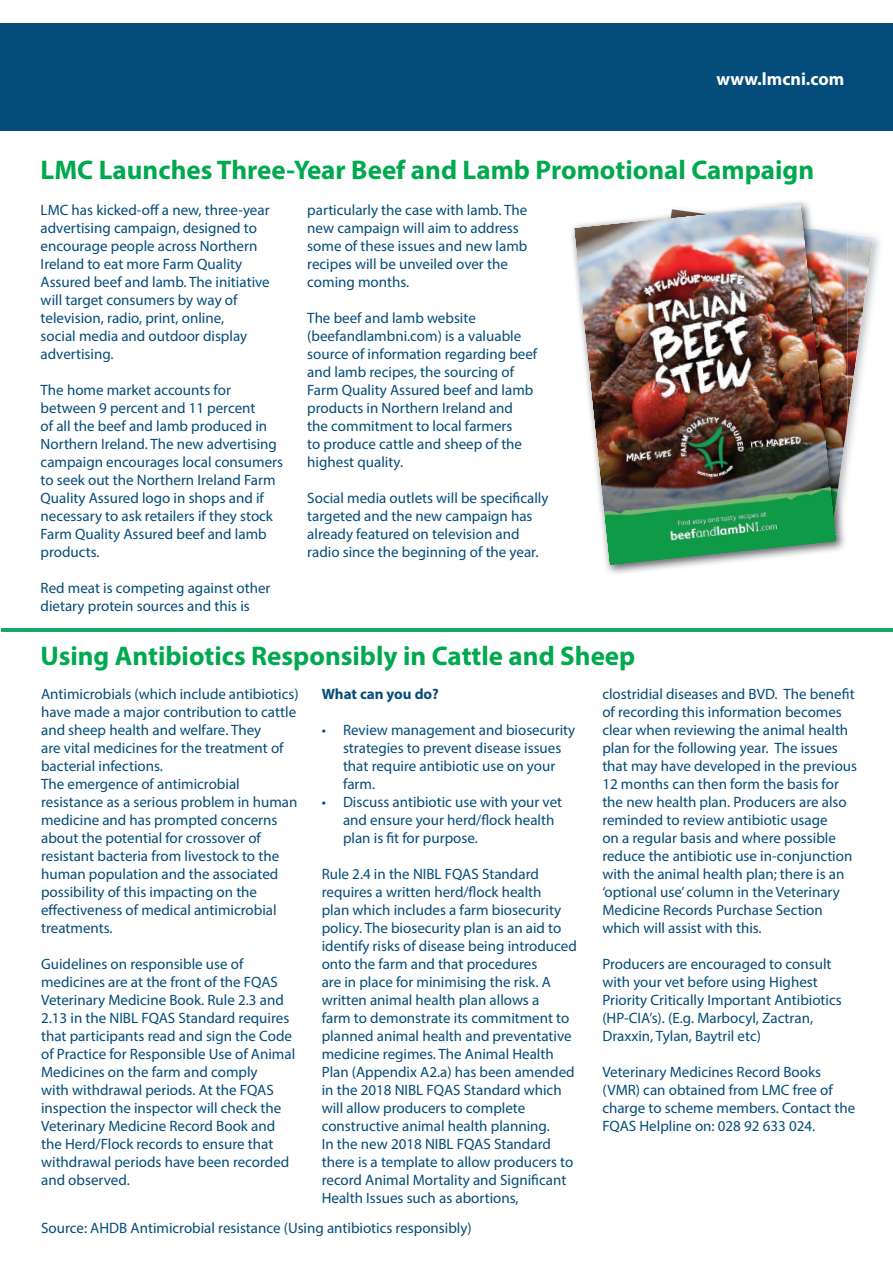
<style>
.page{position:relative;width:893px;height:1264px;background:#fff}
.page>*{position:absolute;margin:0;border:0;box-sizing:border-box;transform-origin:0 0}
.t1{font:700 27px "Myriad Pro";color:#00a94e}
.t2{font:700 18px "Myriad Pro";color:#fff}
.t3{font:15px/18px "Myriad Pro";color:#044c79}
.t4{font:700 15px "Myriad Pro";color:#044c79}
</style>
<div class="page">
<div style="left:0;top:24px;width:893px;height:107px;background:#044c79"></div>
<img style="left:847px;top:234px;width:26px;height:189px">
<img style="left:571px;top:201px;width:275px;height:373px">
<img style="left:836px;top:209px;width:11px;height:314px">
<img style="left:574px;top:204px;width:262px;height:361px">
<hr style="left:1px;top:628px;width:892px;height:3px;background:#13aa69">
<p class="t2" style="left:716px;top:72px;width:129px">www.lmcni.com</p>
<h1 class="t1" style="left:41px;top:159px;width:775px">LMC Launches Three-Year Beef and Lamb Promotional Campaign</h1>
<p class="t3" style="left:41px;top:202px;width:231px">LMC has kicked-off a new, three-year advertising campaign, designed to encourage people across Northern<br>Ireland to eat more Farm Quality<br>Assured beef and lamb. The initiative will target consumers by way of television, radio, print, online,<br>social media and outdoor display advertising.</p>
<p class="t3" style="left:41px;top:382px;width:244px">The home market accounts for between 9 percent and 11 percent<br>of all the beef and lamb produced in<br>Northern Ireland. The new advertising campaign encourages local consumers to seek out the Northern Ireland Farm<br>Quality Assured logo in shops and if necessary to ask retailers if they stock<br>Farm Quality Assured beef and lamb products.</p>
<p class="t3" style="left:41px;top:580px;width:231px">Red meat is competing against other dietary protein sources and this is</p>
<p class="t3" style="left:307px;top:202px;width:221px">particularly the case with lamb. The new campaign will aim to address some of these issues and new lamb recipes will be unveiled over the coming months.</p>
<p class="t3" style="left:307px;top:310px;width:231px">The beef and lamb website (beefandlambni.com) is a valuable source of information regarding beef and lamb recipes, the sourcing of<br>Farm Quality Assured beef and lamb products in Northern Ireland and the commitment to local farmers<br>to produce cattle and sheep of the highest quality.</p>
<p class="t3" style="left:307px;top:490px;width:243px">Social media outlets will be specifically targeted and the new campaign has already featured on television and radio since the beginning of the year.</p>
<h1 class="t1" style="left:41px;top:645px;width:596px">Using Antibiotics Responsibly in Cattle and Sheep</h1>
<p class="t3" style="left:41px;top:685px;width:259px">Antimicrobials (which include antibiotics) have made a major contribution to cattle and sheep health and welfare. They<br>are vital medicines for the treatment of bacterial infections.<br>The emergence of antimicrobial resistance as a serious problem in human medicine and has prompted concerns about the potential for crossover of resistant bacteria from livestock to the human population and the associated possibility of this impacting on the effectiveness of medical antimicrobial treatments.</p>
<p class="t3" style="left:41px;top:955px;width:255px">Guidelines on responsible use of medicines are at the front of the FQAS Veterinary Medicine Book. Rule 2.3 and 2.13 in the NIBL FQAS Standard requires that participants read and sign the Code of Practice for Responsible Use of Animal Medicines on the farm and comply<br>with withdrawal periods. At the FQAS inspection the inspector will check the Veterinary Medicine Record Book and the Herd/Flock records to ensure that withdrawal periods have been recorded and observed.</p>
<p class="t3" style="left:602px;top:685px;width:256px">clostridial diseases and BVD. The benefit of recording this information becomes clear when reviewing the animal health plan for the following year. The issues that may have developed in the previous 12 months can then form the basis for the new health plan. Producers are also reminded to review antibiotic usage<br>on a regular basis and where possible reduce the antibiotic use in-conjunction with the animal health plan; there is an ‘optional use’ column in the Veterinary Medicine Records Purchase Section which will assist with this.</p>
<p class="t3" style="left:602px;top:955px;width:241px">Producers are encouraged to consult with your vet before using Highest Priority Critically Important Antibiotics (HP-CIA’s). (E.g. Marbocyl, Zactran, Draxxin, Tylan, Baytril etc)</p>
<p class="t3" style="left:602px;top:1063px;width:254px">Veterinary Medicines Record Books (VMR) can obtained from LMC free of charge to scheme members. Contact the FQAS Helpline on: 028 92 633 024.</p>
<p class="t4" style="left:322px;top:687px;width:119px">What can you do?</p>
<p class="t3" style="left:343px;top:721px;width:234px;text-indent:-21px">• Review management and biosecurity strategies to prevent disease issues that require antibiotic use on your farm.</p>
<p class="t3" style="left:343px;top:793px;width:221px;text-indent:-21px">• Discuss antibiotic use with your vet and ensure your herd/flock health plan is fit for purpose.</p>
<p class="t3" style="left:322px;top:865px;width:257px">Rule 2.4 in the NIBL FQAS Standard requires a written herd/flock health<br>plan which includes a farm biosecurity policy. The biosecurity plan is an aid to identify risks of disease being introduced onto the farm and that procedures<br>are in place for minimising the risk. A written animal health plan allows a<br>farm to demonstrate its commitment to planned animal health and preventative medicine regimes. The Animal Health Plan (Appendix A2.a) has been amended in the 2018 NIBL FQAS Standard which will allow producers to complete constructive animal health planning.<br>In the new 2018 NIBL FQAS Standard there is a template to allow producers to record Animal Mortality and Significant Health Issues such as abortions,</p>
<p class="t3" style="left:41px;top:1220px;width:432px">Source: AHDB Antimicrobial resistance (Using antibiotics responsibly)</p>
</div>
